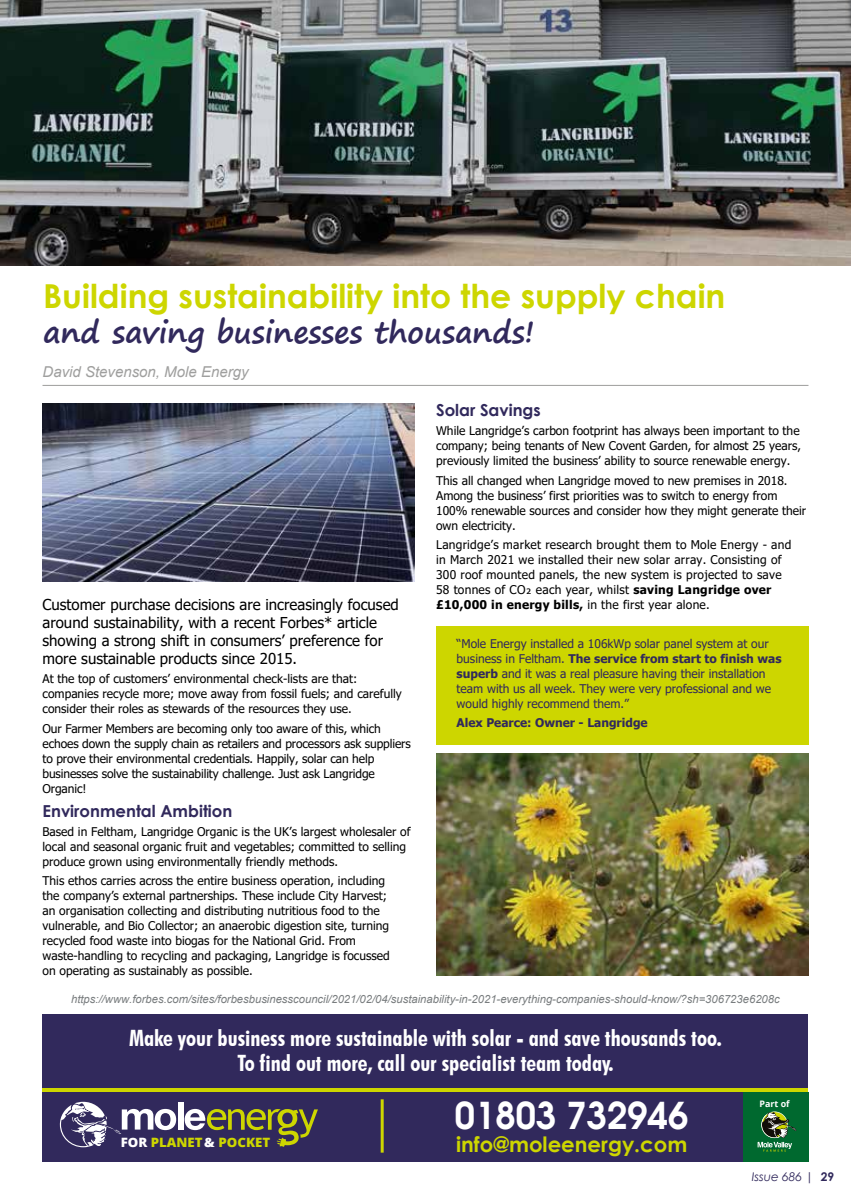
<style>
.page{position:relative;width:851px;height:1204px;background:#fff}
.page>*{position:absolute;margin:0;border:0;box-sizing:border-box;transform-origin:0 0}
.t1{font:36.3px "Avant Garde Gothic Bold T.";color:#fff}
.t2{font:700 33px "Century Gothic";color:#cdd600}
.t3{font:700 30px "Segoe Print";color:#31295c}
.t4{font:700 condensed 22.5px/25.5px "Futura BT";color:#fff;text-align:center}
.t5{font:700 21.15px "Century Gothic";color:#cdd600}
.t6{font:700 16.5px "Century Gothic";color:#31295c}
.t7{font:15px/18px "Tahoma";color:#000}
.t8{font:italic 15px "Arial";color:#9f9f9e}
.t9{font:800 12.9px "Open Sans";color:#cdd600}
.t10{font:12px/15px "Tahoma";color:#000}
.t11{font:12px/15px "Tahoma";letter-spacing:.02em;color:#000}
.t12{font:12px/15px "Tahoma";color:#31295c}
.t13{font:700 12px "Tahoma";color:#31295c}
.t14{font:italic 12px "Century Gothic";color:#31295c}
.t15{font:italic 11.25px "Arial";color:#787c7e}
.t16{font:700 8.85px "Open Sans";color:#fff}
.s1{font-weight:700}
.s2{color:#fff}
.s3{font-style:normal}
.s4{font-weight:700;font-style:normal}
</style>
<div class="page">
<hr style="left:42px;top:385px;width:766px;height:1px;background:#9d9d9c">
<img style="left:0;top:0;width:850px;height:266px">
<div style="left:43px;top:1092px;width:765px;height:69px;background:#31295c"></div>
<div style="left:178px;top:1101px;width:5px;height:28px;background:#fff"></div>
<svg style="left:185px;top:1108px;width:133px;height:38px"></svg>
<svg style="left:60px;top:1101px;width:116px;height:46px"></svg>
<hr style="left:380px;top:1099px;width:3px;height:53px;background:#cdd600">
<div style="left:43px;top:1087px;width:765px;height:5px;background:#cdd600"></div>
<div style="left:743px;top:1092px;width:65px;height:69px;background:#00692f"></div>
<svg style="left:757px;top:1111px;width:39px;height:40px"></svg>
<div style="left:43px;top:1013px;width:765px;height:74px;background:#31295c"></div>
<div style="left:436px;top:625px;width:372px;height:119px;background:#cdd600"></div>
<img style="left:436px;top:753px;width:372px;height:222px">
<img style="left:43px;top:404px;width:372px;height:177px">
<h2 class="t2" style="left:43px;top:283px;width:683px">Building sustainability into the supply chain</h2>
<h3 class="t3" style="left:43px;top:317px;width:493px">and saving businesses thousands!</h3>
<p class="t8" style="left:42px;top:365px;width:207px">David Stevenson, Mole Energy</p>
<p class="t7" style="left:43px;top:597px;width:358px">Customer purchase decisions are increasingly focused around sustainability, with a recent Forbes* article showing a strong shift in consumers’ preference for more sustainable products since 2015.</p>
<p class="t10" style="left:43px;top:672px;width:361px">At the top of customers’ environmental check-lists are that: companies recycle more; move away from fossil fuels; and carefully consider their roles as stewards of the resources they use.</p>
<p class="t10" style="left:43px;top:721px;width:370px">Our Farmer Members are becoming only too aware of this, which echoes down the supply chain as retailers and processors ask suppliers to prove their environmental credentials. Happily, solar can help businesses solve the sustainability challenge. Just ask Langridge Organic!</p>
<h3 class="t6" style="left:43px;top:804px;width:191px">Environmental Ambition</h3>
<p class="t10" style="left:43px;top:825px;width:369px">Based in Feltham, Langridge Organic is the UK’s largest wholesaler of local and seasonal organic fruit and vegetables; committed to selling produce grown using environmentally friendly methods.</p>
<p class="t10" style="left:43px;top:874px;width:349px">This ethos carries across the entire business operation, including the company’s external partnerships. These include City Harvest; an organisation collecting and distributing nutritious food to the vulnerable, and Bio Collector; an anaerobic digestion site, turning recycled food waste into biogas for the National Grid. From waste-handling to recycling and packaging, Langridge is focussed on operating as sustainably as possible.</p>
<h3 class="t6" style="left:436px;top:403px;width:106px">Solar Savings</h3>
<p class="t10" style="left:436px;top:424px;width:366px">While Langridge’s carbon footprint has always been important to the company; being tenants of New Covent Garden, for almost 25 years, previously limited the business’ ability to source renewable energy.</p>
<p class="t10" style="left:436px;top:474px;width:371px">This all changed when Langridge moved to new premises in 2018.<br>Among the business’ first priorities was to switch to energy from 100% renewable sources and consider how they might generate their own electricity.</p>
<p class="t11" style="left:436px;top:538px;width:357px">Langridge’s market research brought them to Mole Energy - and in March 2021 we installed their new solar array. Consisting of 300 roof mounted panels, the new system is projected to save 58 tonnes of CO₂ each year, whilst <span class="s1">saving Langridge over £10,000 in energy bills,</span> in the first year alone.</p>
<p class="t12" style="left:456px;top:637px;width:326px">“Mole Energy installed a 106kWp solar panel system at our business in Feltham. <span class="s1">The service from start to finish was superb</span> and it was a real pleasure having their installation team with us all week. They were very professional and we would highly recommend them.”</p>
<p class="t13" style="left:456px;top:718px;width:192px">Alex Pearce: Owner - Langridge</p>
<p class="t15" style="left:71px;top:994px;width:710px">https://www.forbes.com/sites/forbesbusinesscouncil/2021/02/04/sustainability-in-2021-everything-companies-should-know/?sh=306723e6208c</p>
<h3 class="t4" style="left:129px;top:1026px;width:594px">Make your business more sustainable with solar - and save thousands too.<br>To find out more, call our specialist team today.</h3>
<p class="t9" style="left:121px;top:1135px;width:151px"><span class="s2">FOR</span> PLANET <span class="s2">&amp;</span> POCKET</p>
<h1 class="t1" style="left:455px;top:1094px;width:235px">01803 732946</h1>
<h3 class="t5" style="left:456px;top:1135px;width:233px">info@moleenergy.com</h3>
<p class="t16" style="left:759px;top:1099px;width:32px">Part of</p>
<p class="t14" style="left:751px;top:1169px;width:84px">Issue 686 <span class="s3">|</span> <span class="s4">29</span></p>
</div>
